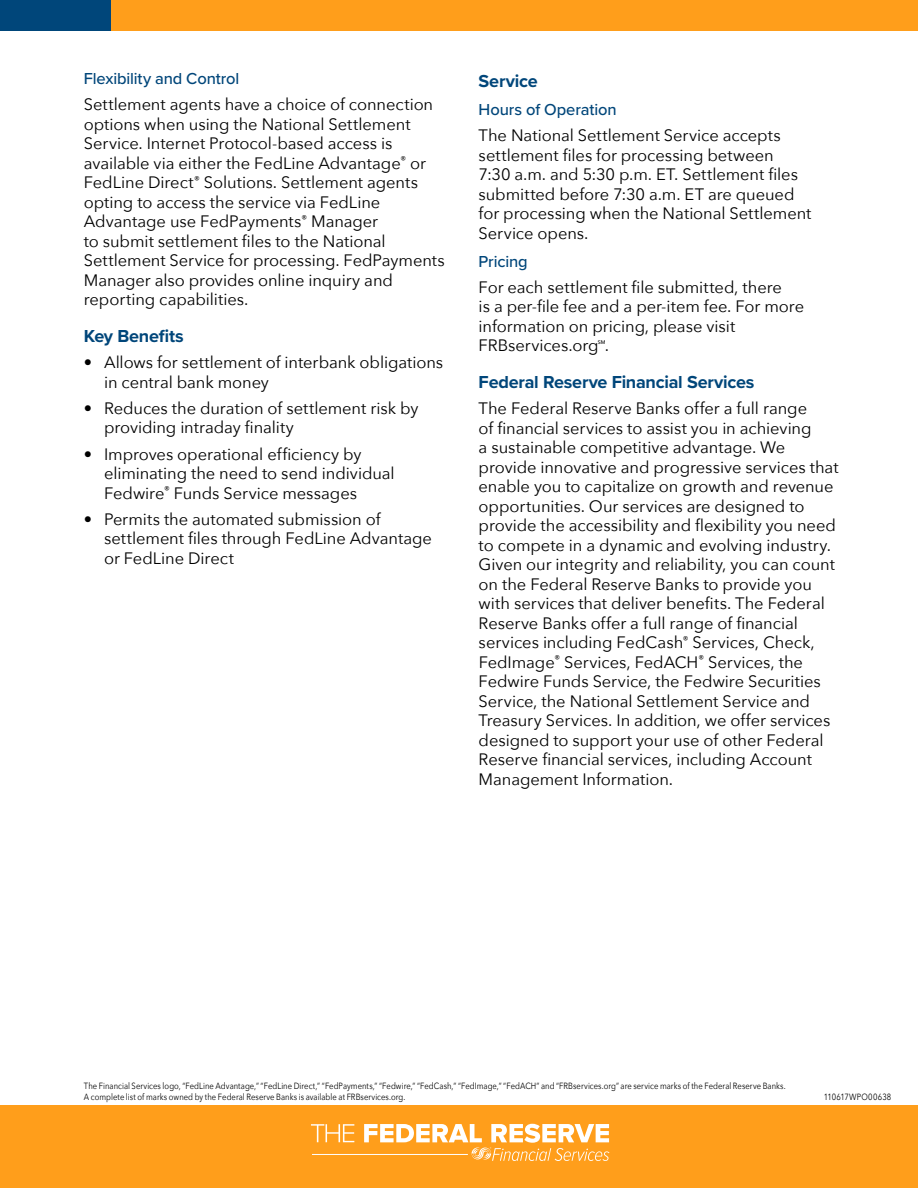
<style>
.page{position:relative;width:918px;height:1188px;background:#fff}
.page>*{position:absolute;margin:0;border:0;box-sizing:border-box;transform-origin:0 0}
.t1{font:700 18px "Proxima Nova";letter-spacing:-.015em;color:#00467a}
.t2{font:16.5px/19.5px "Avenir Next";letter-spacing:-.005em;color:#000}
.t3{font:500 16.5px "Proxima Nova";letter-spacing:-.01em;color:#00467a}
.t4{font:9px/10.5px "Avenir Next";letter-spacing:.005em;color:#000;scale:.85 1}
.t5{font:9px "Avenir Next";letter-spacing:.025em;color:#000;scale:.85 1}
.t6{font:500 5.25px "Avenir Next";color:#000}
</style>
<div class="page">
<div style="left:0;top:0;width:918px;height:31px;background:#ff9e1b"></div>
<div style="left:0;top:0;width:111px;height:31px;background:#00467a"></div>
<div style="left:0;top:1105px;width:918px;height:83px;background:#ff9e1b"></div>
<svg style="left:311px;top:1124px;width:43px;height:18px"></svg>
<svg style="left:364px;top:1124px;width:245px;height:37px"></svg>
<hr style="left:312px;top:1154px;width:156px;height:1px;background:#fff">
<h4 class="t3" style="left:84px;top:66px;width:157px">Flexibility and Control</h4>
<p class="t2" style="left:84px;top:94px;width:363px">Settlement agents have a choice of connection options when using the National Settlement Service. Internet Protocol-based access is available via either the FedLine Advantage<sup>®</sup> or FedLine Direct<sup>®</sup> Solutions. Settlement agents opting to access the service via FedLine Advantage use FedPayments<sup>®</sup> Manager<br>to submit settlement files to the National Settlement Service for processing. FedPayments Manager also provides online inquiry and reporting capabilities.</p>
<h3 class="t1" style="left:84px;top:322px;width:102px">Key Benefits</h3>
<p class="t2" style="left:104px;top:352px;width:341px;text-indent:-20px">• Allows for settlement of interbank obligations in central bank money</p>
<p class="t2" style="left:104px;top:398px;width:316px;text-indent:-20px">• Reduces the duration of settlement risk by providing intraday finality</p>
<p class="t2" style="left:104px;top:443px;width:292px;text-indent:-20px">• Improves operational efficiency by eliminating the need to send individual<br>Fedwire<sup>®</sup> Funds Service messages</p>
<p class="t2" style="left:104px;top:509px;width:329px;text-indent:-20px">• Permits the automated submission of settlement files through FedLine Advantage or FedLine Direct</p>
<h3 class="t1" style="left:479px;top:68px;width:60px">Service</h3>
<h4 class="t3" style="left:479px;top:97px;width:139px">Hours of Operation</h4>
<p class="t2" style="left:479px;top:125px;width:334px">The National Settlement Service accepts settlement files for processing between<br>7:30 a.m. and 5:30 p.m. ET. Settlement files submitted before 7:30 a.m. ET are queued for processing when the National Settlement Service opens.</p>
<h4 class="t3" style="left:479px;top:249px;width:51px">Pricing</h4>
<p class="t2" style="left:479px;top:277px;width:327px">For each settlement file submitted, there<br>is a per-file fee and a per-item fee. For more information on pricing, please visit FRBservices.org .</p>
<p class="t6" style="left:598px;top:338px;width:9px">SM</p>
<h3 class="t1" style="left:479px;top:369px;width:277px">Federal Reserve Financial Services</h3>
<p class="t2" style="left:479px;top:398px;width:361px">The Federal Reserve Banks offer a full range<br>of financial services to assist you in achieving<br>a sustainable competitive advantage. We provide innovative and progressive services that enable you to capitalize on growth and revenue opportunities. Our services are designed to provide the accessibility and flexibility you need to compete in a dynamic and evolving industry.<br>Given our integrity and reliability, you can count on the Federal Reserve Banks to provide you with services that deliver benefits. The Federal Reserve Banks offer a full range of financial services including FedCash<sup>®</sup> Services, Check, FedImage<sup>®</sup> Services, FedACH<sup>®</sup> Services, the Fedwire Funds Service, the Fedwire Securities Service, the National Settlement Service and Treasury Services. In addition, we offer services designed to support your use of other Federal Reserve financial services, including Account Management Information.</p>
<p class="t4" style="left:84px;top:1080px;width:827px">The Financial Services logo, “FedLine Advantage,” “FedLine Direct,” “FedPayments,” “Fedwire,” “FedCash,” “FedImage,” “FedACH” and “FRBservices.org” are service marks of the Federal Reserve Banks.<br>A complete list of marks owned by the Federal Reserve Banks is available at FRBservices.org.</p>
<p class="t5" style="left:824px;top:1089px;width:81px">110617WPO00638</p>
</div>
